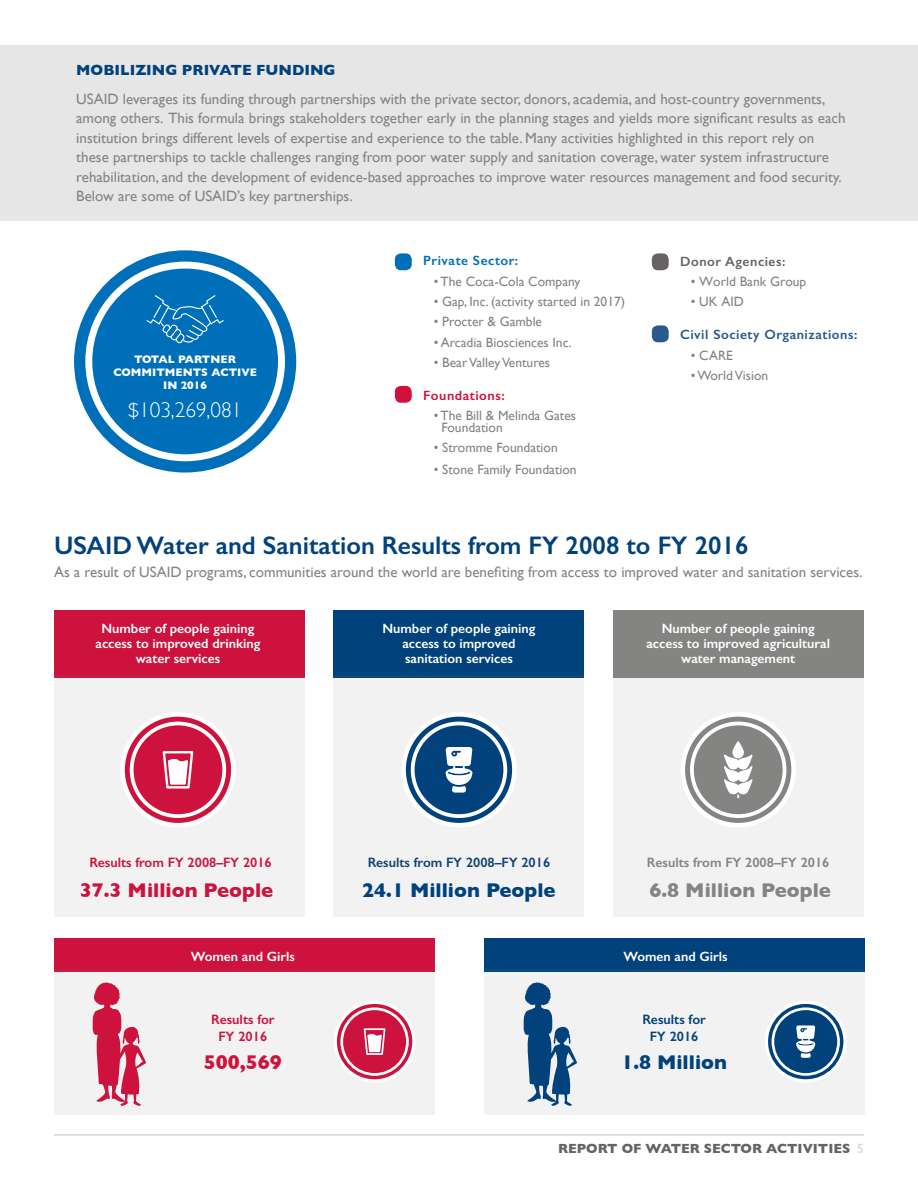
<style>
.page{position:relative;width:918px;height:1188px;background:#fff}
.page>*{position:absolute;margin:0;border:0;box-sizing:border-box;transform-origin:0 0}
.t1{font:600 25.5px "Gill Sans";color:#01427c}
.t2{font:300 21.3px "Gill Sans";color:#fff}
.t3{font:700 20.25px "Gill Sans";color:#01427c}
.t4{font:700 20.25px "Gill Sans";color:#cd123d}
.t5{font:700 20.25px "Gill Sans";color:#848482}
.Body{font:15px/19.5px "Gill Sans";color:#848482}
.t6{font:700 15px "Gill Sans";color:#01427c}
.t7{font:600 13.65px/17.7px "Gill Sans";color:#cd123d;text-align:center}
.t8{font:600 13.65px "Gill Sans";color:#114376}
.t9{font:600 13.65px "Gill Sans";color:#848482}
.t10{font:600 13.65px/17.7px "Gill Sans";color:#01427c;text-align:center}
.t11{font:13.5px/12.3px "Gill Sans";color:#848482}
.t12{font:600 13.5px/15.3px "Gill Sans";color:#fff;text-align:center}
.t13{font:700 13.5px "Gill Sans";color:#676362}
.t14{font:600 13.5px "Gill Sans";letter-spacing:.04em;color:#29598e}
.t15{font:600 13.5px "Gill Sans";letter-spacing:.04em;color:#006fb9}
.t16{font:600 13.5px "Gill Sans";letter-spacing:.04em;color:#676362}
.t17{font:600 13.5px "Gill Sans";letter-spacing:.04em;color:#cd123d}
.t18{font:700 11.1px/13.4px "Gill Sans";color:#fff;text-align:center}
.s1{font-weight:600;color:#dcdcd6}
</style>
<div class="page">
<svg style="left:70px;top:246px;width:230px;height:231px;fill:#006fb9"></svg>
<div style="left:66px;top:242px;width:239px;height:239px;border:8px solid #fff;border-radius:50%"></div>
<div style="left:89px;top:265px;width:193px;height:193px;background:#006fb9;border-radius:50%"></div>
<div style="left:85px;top:262px;width:200px;height:199px;border:7px solid #fff;border-radius:50%"></div>
<svg style="left:147px;top:295px;width:77px;height:48px"></svg>
<div style="left:0;top:45px;width:918px;height:176px;background:#e6e6e6"></div>
<hr style="left:54px;top:1134px;width:810px;height:2px;background:#dcdcd6">
<div style="left:54px;top:610px;width:251px;height:67px;background:#cd123d"></div>
<div style="left:54px;top:938px;width:381px;height:34px;background:#cd123d"></div>
<div style="left:334px;top:610px;width:250px;height:67px;background:#01427c"></div>
<div style="left:484px;top:938px;width:381px;height:34px;background:#01427c"></div>
<div style="left:613px;top:610px;width:251px;height:67px;background:#848482"></div>
<div style="left:54px;top:676px;width:251px;height:241px;background:#f2f2f2"></div>
<div style="left:54px;top:969px;width:381px;height:145px;background:#f2f2f2"></div>
<div style="left:334px;top:676px;width:250px;height:241px;background:#f2f2f2"></div>
<div style="left:484px;top:969px;width:381px;height:145px;background:#f2f2f2"></div>
<div style="left:613px;top:676px;width:251px;height:241px;background:#f2f2f2"></div>
<svg style="left:683px;top:714px;width:111px;height:111px;fill:#848482"></svg>
<div style="left:681px;top:712px;width:115px;height:115px;border:5px solid #fff;border-radius:50%"></div>
<div style="left:692px;top:723px;width:93px;height:93px;background:#848482;border-radius:50%"></div>
<div style="left:690px;top:722px;width:96px;height:96px;border:4px solid #fff;border-radius:50%"></div>
<svg style="left:724px;top:741px;width:29px;height:57px"></svg>
<svg style="left:404px;top:714px;width:110px;height:111px;fill:#01427c"></svg>
<div style="left:401px;top:712px;width:116px;height:115px;border:5px solid #fff;border-radius:50%"></div>
<div style="left:413px;top:723px;width:92px;height:93px;background:#01427c;border-radius:50%"></div>
<div style="left:411px;top:722px;width:96px;height:96px;border:4px solid #fff;border-radius:50%"></div>
<svg style="left:446px;top:747px;width:26px;height:46px"></svg>
<svg style="left:123px;top:714px;width:110px;height:111px;fill:#cd123d"></svg>
<div style="left:120px;top:712px;width:116px;height:115px;border:5px solid #fff;border-radius:50%"></div>
<div style="left:132px;top:723px;width:92px;height:93px;background:#cd123d;border-radius:50%"></div>
<div style="left:130px;top:722px;width:96px;height:96px;border:4px solid #fff;border-radius:50%"></div>
<svg style="left:163px;top:751px;width:30px;height:38px"></svg>
<svg style="left:335px;top:1002px;width:79px;height:79px"></svg>
<div style="left:334px;top:1001px;width:81px;height:82px;border:3px solid #fff;border-radius:50%"></div>
<div style="left:342px;top:1009px;width:65px;height:65px;background:#cd123d;border-radius:50%"></div>
<div style="left:340px;top:1007px;width:69px;height:69px;border:3px solid #fff;border-radius:50%"></div>
<svg style="left:364px;top:1028px;width:21px;height:27px"></svg>
<div style="left:395px;top:253px;width:17px;height:17px;background:#006fb9;border-radius:6px"></div>
<div style="left:395px;top:386px;width:17px;height:17px;background:#cd123d;border-radius:6px"></div>
<div style="left:652px;top:253px;width:17px;height:17px;background:#676362;border-radius:6px"></div>
<div style="left:652px;top:325px;width:17px;height:17px;background:#29598e;border-radius:6px"></div>
<svg style="left:766px;top:1002px;width:79px;height:79px"></svg>
<div style="left:765px;top:1001px;width:82px;height:82px;border:3px solid #fff;border-radius:50%"></div>
<div style="left:773px;top:1009px;width:66px;height:65px;background:#01427c;border-radius:50%"></div>
<div style="left:772px;top:1007px;width:68px;height:69px;border:3px solid #fff;border-radius:50%"></div>
<svg style="left:796px;top:1025px;width:19px;height:33px"></svg>
<svg style="left:92px;top:982px;width:54px;height:124px"></svg>
<svg style="left:523px;top:982px;width:54px;height:124px"></svg>
<p class="t6" style="left:76px;top:62px;width:261px">MOBILIZING PRIVATE FUNDING</p>
<p class="Body" style="left:76px;top:89px;width:771px">USAID leverages its funding through partnerships with the private sector, donors, academia, and host-country governments, among others. This formula brings stakeholders together early in the planning stages and yields more significant results as each institution brings different levels of expertise and experience to the table. Many activities highlighted in this report rely on these partnerships to tackle challenges ranging from poor water supply and sanitation coverage, water system infrastructure rehabilitation, and the development of evidence-based approaches to improve water resources management and food security.<br>Below are some of USAID’s key partnerships.</p>
<p class="t18" style="left:113px;top:352px;width:145px">TOTAL PARTNER<br>COMMITMENTS ACTIVE<br>IN 2016</p>
<p class="t2" style="left:128px;top:397px;width:116px">$103,269,081</p>
<p class="t15" style="left:423px;top:253px;width:97px">Private Sector:</p>
<p class="t11" style="left:434px;top:275px;width:148px">• The Coca-Cola Company</p>
<p class="t11" style="left:434px;top:295px;width:193px">• Gap, Inc. (activity started in 2017)</p>
<p class="t11" style="left:434px;top:315px;width:110px">• Procter &amp; Gamble</p>
<p class="t11" style="left:434px;top:336px;width:140px">• Arcadia Biosciences Inc.</p>
<p class="t11" style="left:434px;top:356px;width:118px">• Bear Valley Ventures</p>
<p class="t17" style="left:423px;top:387px;width:83px">Foundations:</p>
<p class="t11" style="left:441px;top:409px;width:136px;text-indent:-8px">• The Bill &amp; Melinda Gates<br>Foundation</p>
<p class="t11" style="left:434px;top:441px;width:126px">• Stromme Foundation</p>
<p class="t11" style="left:434px;top:463px;width:144px">• Stone Family Foundation</p>
<p class="t16" style="left:680px;top:253px;width:107px">Donor Agencies:</p>
<p class="t11" style="left:691px;top:275px;width:117px">• World Bank Group</p>
<p class="t11" style="left:691px;top:296px;width:55px">• UK AID</p>
<p class="t14" style="left:680px;top:327px;width:179px">Civil Society Organizations:</p>
<p class="t11" style="left:691px;top:349px;width:44px">• CARE</p>
<p class="t11" style="left:691px;top:369px;width:79px">• World Vision</p>
<p class="t1" style="left:54px;top:530px;width:696px">USAID Water and Sanitation Results from FY 2008 to FY 2016</p>
<p class="Body" style="left:54px;top:562px;width:810px">As a result of USAID programs, communities around the world are benefiting from access to improved water and sanitation services.</p>
<p class="t12" style="left:96px;top:621px;width:166px">Number of people gaining access to improved drinking water services</p>
<p class="t7" style="left:89px;top:853px;width:184px">Results from FY 2008–FY 2016</p>
<p class="t4" style="left:80px;top:878px;width:195px">37.3 Million People</p>
<p class="t12" style="left:382px;top:621px;width:155px">Number of people gaining access to improved sanitation services</p>
<p class="t8" style="left:368px;top:854px;width:184px">Results from FY 2008–FY 2016</p>
<p class="t12" style="left:646px;top:621px;width:185px">Number of people gaining access to improved agricultural water management</p>
<p class="t9" style="left:647px;top:854px;width:184px">Results from FY 2008–FY 2016</p>
<p class="t3" style="left:362px;top:878px;width:195px">24.1 Million People</p>
<p class="t5" style="left:650px;top:878px;width:183px">6.8 Million People</p>
<p class="t12" style="left:191px;top:948px;width:106px">Women and Girls</p>
<p class="t12" style="left:624px;top:948px;width:106px">Women and Girls</p>
<p class="t7" style="left:211px;top:1010px;width:65px">Results for<br>FY 2016</p>
<p class="t10" style="left:642px;top:1010px;width:65px">Results for<br>FY 2016</p>
<p class="t4" style="left:204px;top:1051px;width:80px">500,569</p>
<p class="t3" style="left:621px;top:1051px;width:107px">1.8 Million</p>
<p class="t13" style="left:558px;top:1141px;width:307px">REPORT OF WATER SECTOR ACTIVITIES <span class="s1">5</span></p>
</div>
